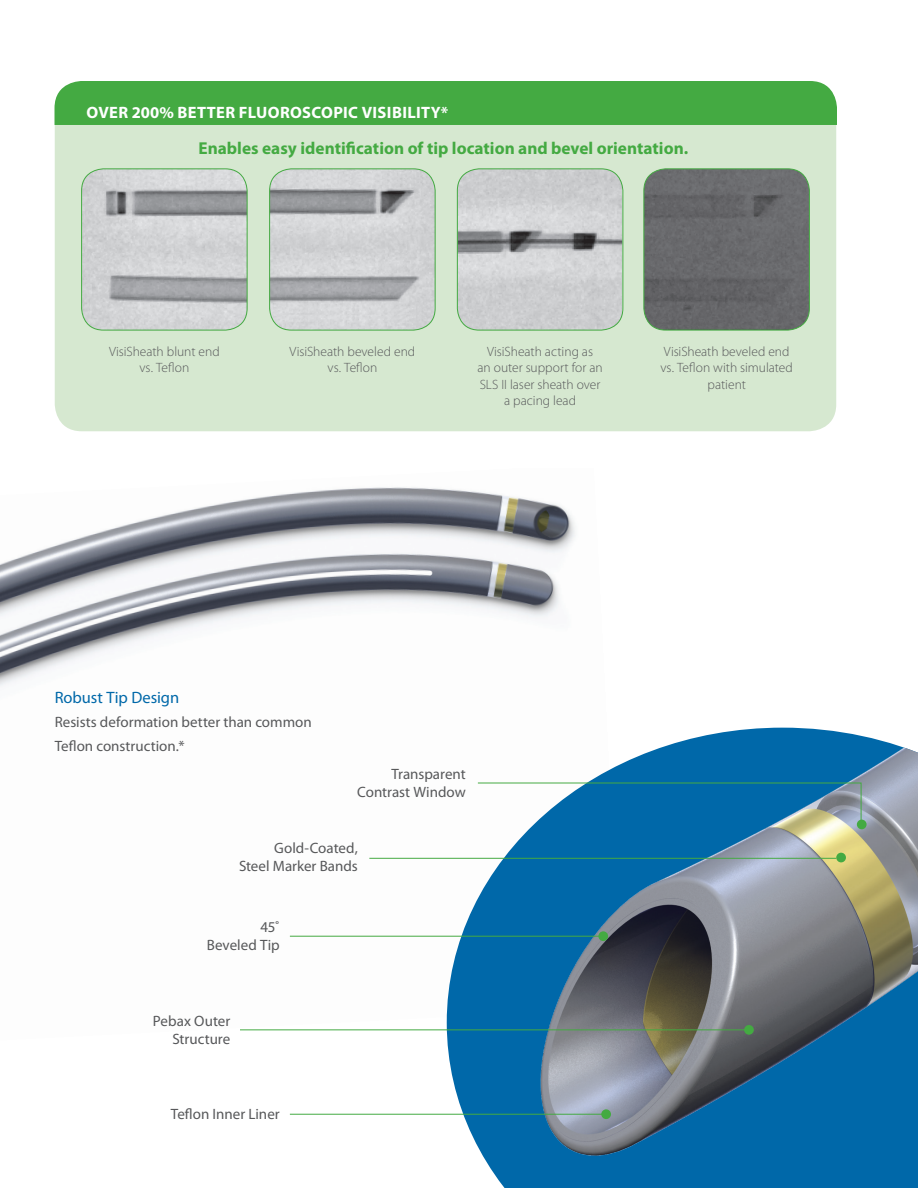
<style>
.page{position:relative;width:918px;height:1188px;background:#fff}
.page>*{position:absolute;margin:0;border:0;box-sizing:border-box;transform-origin:0 0}
.t1{font:700 17.25px "Myriad Pro";color:#44aa42}
.t2{font:700 16.5px "Myriad Pro";letter-spacing:.02em;color:#fff}
.t3{font:16.5px "Myriad Pro";letter-spacing:-.005em;color:#0068a9}
.t4{font:15px/24px "Myriad Pro";color:#57585a}
.t5{font:300 13.5px "Myriad Pro";color:#57585a}
</style>
<div class="page">
<img style="left:0;top:487px;width:575px;height:546px">
<img style="left:447px;top:728px;width:471px;height:460px">
<div style="left:55px;top:82px;width:781px;height:349px;background:#d6e8d0;border-radius:27px"></div>
<div style="left:55px;top:81px;width:782px;height:44px;background:#44aa42"></div>
<img style="left:82px;top:170px;width:165px;height:160px">
<div style="left:81px;top:168px;width:167px;height:162px;border:1px solid #44aa42;border-radius:22px"></div>
<img style="left:457px;top:169px;width:166px;height:161px">
<div style="left:457px;top:168px;width:166px;height:162px;border:1px solid #44aa42;border-radius:22px"></div>
<img style="left:270px;top:169px;width:165px;height:161px">
<div style="left:269px;top:168px;width:167px;height:162px;border:1px solid #44aa42;border-radius:22px"></div>
<img style="left:645px;top:169px;width:164px;height:161px">
<div style="left:643px;top:168px;width:167px;height:162px;border:1px solid #44aa42;border-radius:22px"></div>
<svg style="left:477px;top:782px;width:385px;height:43px"></svg>
<hr style="left:369px;top:858px;width:467px;height:1px;background:#44aa42">
<hr style="left:290px;top:936px;width:313px;height:1px;background:#44aa42">
<hr style="left:240px;top:1029px;width:507px;height:1px;background:#44aa42">
<hr style="left:290px;top:1114px;width:313px;height:1px;background:#44aa42">
<div style="left:857px;top:820px;width:10px;height:9px;background:#44aa42;border-radius:50%"></div>
<div style="left:836px;top:853px;width:10px;height:9px;background:#44aa42;border-radius:50%"></div>
<div style="left:744px;top:1025px;width:10px;height:10px;background:#44aa42;border-radius:50%"></div>
<div style="left:601px;top:1109px;width:10px;height:10px;background:#44aa42;border-radius:50%"></div>
<div style="left:598px;top:931px;width:10px;height:10px;background:#44aa42;border-radius:50%"></div>
<p class="t2" style="left:87px;top:101px;width:363px">OVER 200% BETTER FLUOROSCOPIC VISIBILITY*</p>
<p class="t1" style="left:198px;top:137px;width:491px">Enables easy identification of tip location and bevel orientation.</p>
<p class="t5" style="left:109px;top:343px;width:112px">VisiSheath blunt end</p>
<p class="t5" style="left:139px;top:360px;width:51px">vs. Teflon</p>
<p class="t5" style="left:290px;top:343px;width:127px">VisiSheath beveled end</p>
<p class="t5" style="left:328px;top:360px;width:51px">vs. Teflon</p>
<p class="t5" style="left:487px;top:343px;width:108px">VisiSheath acting as</p>
<p class="t5" style="left:477px;top:360px;width:127px">an outer support for an</p>
<p class="t5" style="left:480px;top:376px;width:122px">SLS II laser sheath over</p>
<p class="t5" style="left:504px;top:393px;width:74px">a pacing lead</p>
<p class="t5" style="left:664px;top:343px;width:127px">VisiSheath beveled end</p>
<p class="t5" style="left:660px;top:360px;width:134px">vs. Teflon with simulated</p>
<p class="t5" style="left:708px;top:376px;width:40px">patient</p>
<p class="t3" style="left:55px;top:687px;width:126px">Robust Tip Design</p>
<p class="t4" style="left:55px;top:709px;width:259px">Resists deformation better than common<br>Teflon construction.*</p>
<p class="t4" style="left:392px;top:762px;width:76px">Transparent</p>
<p class="t4" style="left:357px;top:780px;width:110px">Contrast Window</p>
<p class="t4" style="left:274px;top:836px;width:85px">Gold-Coated,</p>
<p class="t4" style="left:239px;top:854px;width:120px">Steel Marker Bands</p>
<p class="t4" style="left:260px;top:915px;width:21px">45˚</p>
<p class="t4" style="left:207px;top:933px;width:74px">Beveled Tip</p>
<p class="t4" style="left:153px;top:1011px;width:79px;line-height:18px;text-align:right">Pebax Outer<br>Structure</p>
<p class="t4" style="left:171px;top:1102px;width:110px">Teflon Inner Liner</p>
</div>
